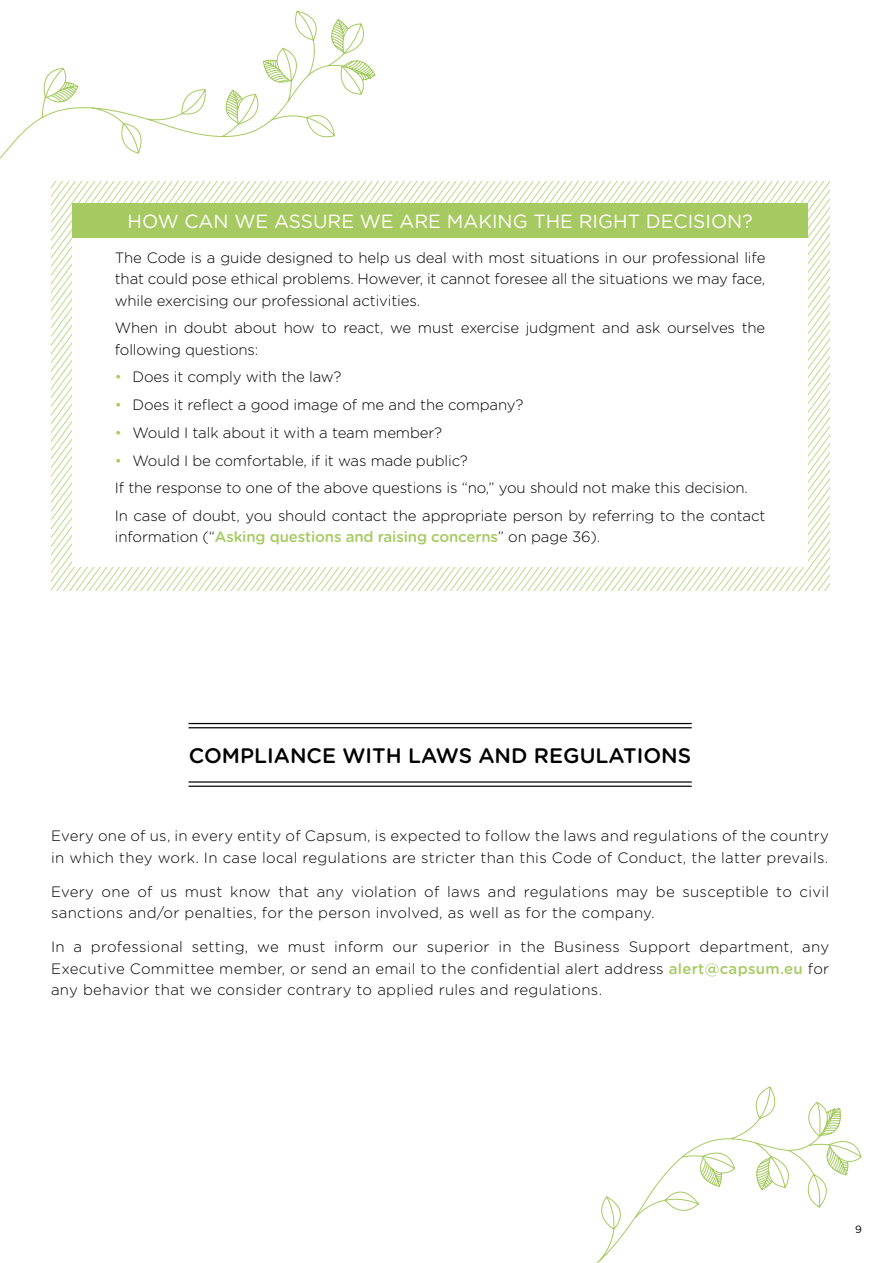
<style>
.page{position:relative;width:893px;height:1263px;background:#fff}
.page>*{position:absolute;margin:0;border:0;box-sizing:border-box;transform-origin:0 0}
.t1{font:500 21px "Gotham Rounded";color:#000}
.t2{font:19.05px "Gotham Rounded";color:#fff}
.t3{font:300 15px/21.3px "Gotham Rounded";letter-spacing:-.01em;color:#000;text-align:justify}
.t4{font:300 15px/21.3px "Gotham Rounded";letter-spacing:.02em;color:#000}
.t5{font:500 15px "Gotham Rounded";letter-spacing:-.01em;color:#a6ca61}
.t6{font:10.5px "Gotham Rounded";color:#000}
.s1{color:#a6ca61}
.s2{font-weight:300;color:#000}
.s3{font-weight:500;color:#a6ca61}
</style>
<div class="page">
<svg style="left:596px;top:1086px;width:266px;height:177px"></svg>
<svg style="left:0;top:11px;width:376px;height:148px"></svg>
<svg style="left:514px;top:182px;width:315px;height:408px"></svg>
<div style="left:72px;top:203px;width:736px;height:364px;background:#fff"></div>
<div style="left:72px;top:203px;width:736px;height:35px;background:#a6ca61"></div>
<hr style="left:189px;top:723px;width:503px;height:1px;background:#000">
<hr style="left:189px;top:727px;width:503px;height:1px;background:#000">
<hr style="left:189px;top:781px;width:503px;height:2px;background:#000">
<hr style="left:189px;top:786px;width:503px;height:1px;background:#000">
<p class="t2" style="left:128px;top:208px;width:626px">HOW CAN WE ASSURE WE ARE MAKING THE RIGHT DECISION?</p>
<p class="t3" style="left:115px;top:246px;width:652px">The Code is a guide designed to help us deal with most situations in our professional life that could pose ethical problems. However, it cannot foresee all the situations we may face, while exercising our professional activities.</p>
<p class="t3" style="left:115px;top:317px;width:652px">When in doubt about how to react, we must exercise judgment and ask ourselves the following questions:</p>
<p class="t3" style="left:115px;top:366px;width:228px"><span class="s1">•</span> Does it comply with the law?</p>
<p class="t3" style="left:115px;top:393px;width:410px"><span class="s1">•</span> Does it reflect a good image of me and the company?</p>
<p class="t3" style="left:115px;top:421px;width:329px"><span class="s1">•</span> Would I talk about it with a team member?</p>
<p class="t3" style="left:115px;top:446px;width:652px;line-height:27.8px;text-align:left"><span class="s1">•</span> Would I be comfortable, if it was made public?<br>If the response to one of the above questions is “no,” you should not make this decision.<br>In case of doubt, you should contact the appropriate person by referring to the contact</p>
<p class="t5" style="left:115px;top:526px;width:487px"><span class="s2">information (“</span>Asking questions and raising concerns<span class="s2">” on page 36).</span></p>
<h1 class="t1" style="left:189px;top:741px;width:504px">COMPLIANCE WITH LAWS AND REGULATIONS</h1>
<p class="t4" style="left:51px;top:825px;width:780px">Every one of us, in every entity of Capsum, is expected to follow the laws and regulations of the country in which they work. In case local regulations are stricter than this Code of Conduct, the latter prevails.</p>
<p class="t4" style="left:51px;top:880px;width:780px">Every one of us must know that any violation of laws and regulations may be susceptible to civil sanctions and/or penalties, for the person involved, as well as for the company.</p>
<p class="t3" style="left:51px;top:935px;width:780px">In a professional setting, we must inform our superior in the Business Support department, any Executive Committee member, or send an email to the confidential alert address <span class="s3">alert@capsum.eu</span> for any behavior that we consider contrary to applied rules and regulations.</p>
<p class="t6" style="left:855px;top:1222px;width:8px">9</p>
</div>
